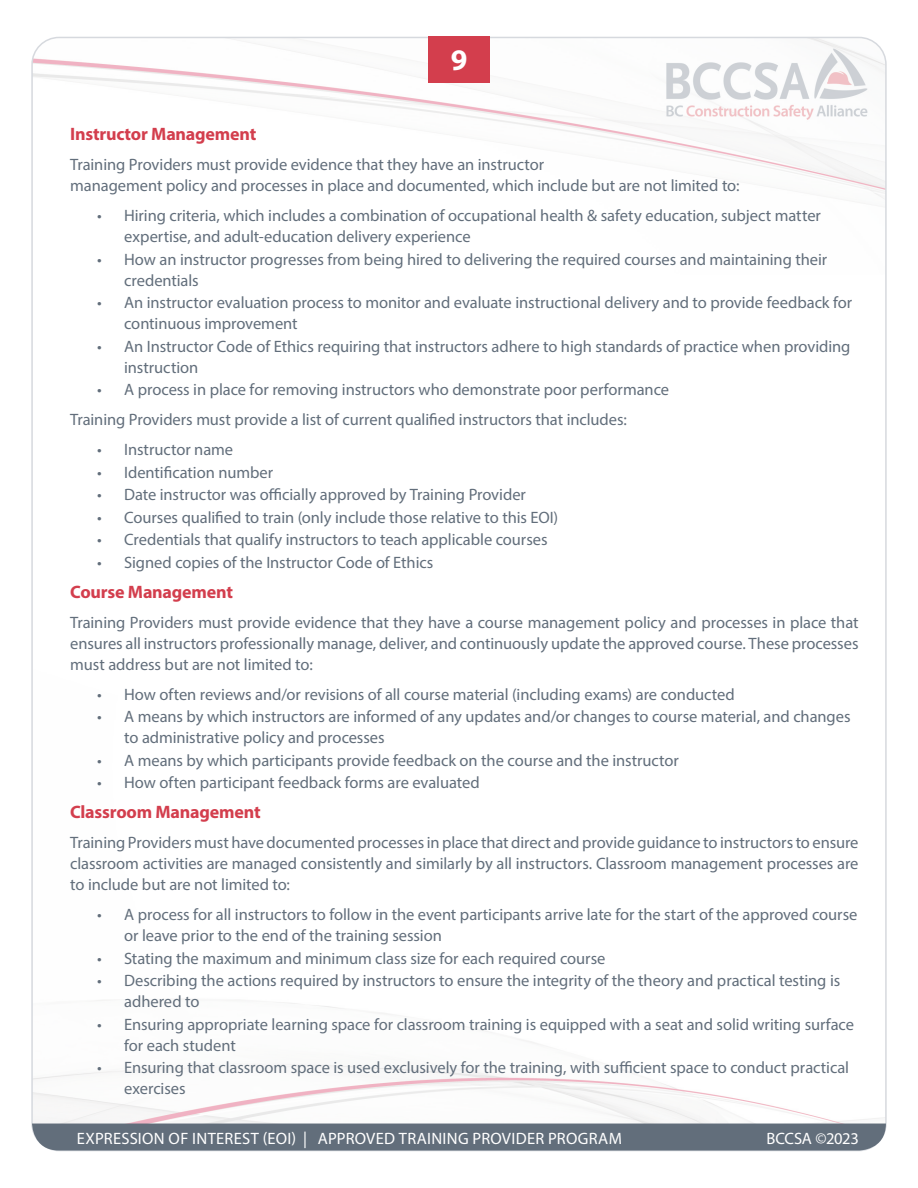
<style>
.page{position:relative;width:918px;height:1188px;background:#fff}
.page>*{position:absolute;margin:0;border:0;box-sizing:border-box;transform-origin:0 0}
.t1{font:700 30px "Myriad Pro";color:#fff}
.t2{font:700 18px "Myriad Pro";letter-spacing:-.01em;color:#d33e4d}
.t3{font:16.5px/21px "Myriad Pro";letter-spacing:-.005em;color:#626e7b;text-align:justify}
.t4{font:16.5px "Myriad Pro";letter-spacing:.015em;color:#fff}
.t5{font:16.5px "Myriad Pro";letter-spacing:-.015em;color:#fff}
</style>
<div class="page">
<img style="left:34px;top:37px;width:850px;height:1087px">
<div style="left:32px;top:1124px;width:854px;height:27px;background:#626e7b"></div>
<div style="left:429px;top:37px;width:61px;height:46px;background:#d33e4d"></div>
<h1 class="t1" style="left:451px;top:40px;width:18px">9</h1>
<p class="t2" style="left:70px;top:122px;width:188px">Instructor Management</p>
<p class="t3" style="left:70px;top:154px;width:476px">Training Providers must provide evidence that they have an instructor</p>
<p class="t3" style="left:70px;top:175px;width:671px">management policy and processes in place and documented, which include but are not limited to:</p>
<p class="t3" style="left:97px;top:205px;width:725px">• Hiring criteria, which includes a combination of occupational health &amp; safety education, subject matter</p>
<p class="t3" style="left:124px;top:226px;width:348px">expertise, and adult-education delivery experience</p>
<p class="t3" style="left:97px;top:248px;width:732px">• How an instructor progresses from being hired to delivering the required courses and maintaining their</p>
<p class="t3" style="left:124px;top:269px;width:76px">credentials</p>
<p class="t3" style="left:97px;top:292px;width:757px">• An instructor evaluation process to monitor and evaluate instructional delivery and to provide feedback for</p>
<p class="t3" style="left:124px;top:313px;width:175px">continuous improvement</p>
<p class="t3" style="left:97px;top:335px;width:755px">• An Instructor Code of Ethics requiring that instructors adhere to high standards of practice when providing</p>
<p class="t3" style="left:124px;top:356px;width:76px">instruction</p>
<p class="t3" style="left:97px;top:379px;width:573px">• A process in place for removing instructors who demonstrate poor performance</p>
<p class="t3" style="left:70px;top:409px;width:558px">Training Providers must provide a list of current qualified instructors that includes:</p>
<p class="t3" style="left:97px;top:439px;width:138px">• Instructor name</p>
<p class="t3" style="left:97px;top:461px;width:177px">• Identification number</p>
<p class="t3" style="left:97px;top:484px;width:430px">• Date instructor was officially approved by Training Provider</p>
<p class="t3" style="left:97px;top:506px;width:462px">• Courses qualified to train (only include those relative to this EOI)</p>
<p class="t3" style="left:97px;top:529px;width:452px">• Credentials that qualify instructors to teach applicable courses</p>
<p class="t3" style="left:97px;top:551px;width:338px">• Signed copies of the Instructor Code of Ethics</p>
<p class="t2" style="left:70px;top:580px;width:164px">Course Management</p>
<p class="t3" style="left:70px;top:611px;width:790px">Training Providers must provide evidence that they have a course management policy and processes in place that ensures all instructors professionally manage, deliver, and continuously update the approved course. These processes must address but are not limited to:</p>
<p class="t3" style="left:97px;top:683px;width:639px">• How often reviews and/or revisions of all course material (including exams) are conducted</p>
<p class="t3" style="left:97px;top:706px;width:755px">• A means by which instructors are informed of any updates and/or changes to course material, and changes</p>
<p class="t3" style="left:124px;top:727px;width:262px">to administrative policy and processes</p>
<p class="t3" style="left:97px;top:749px;width:583px">• A means by which participants provide feedback on the course and the instructor</p>
<p class="t3" style="left:97px;top:772px;width:384px">• How often participant feedback forms are evaluated</p>
<p class="t2" style="left:70px;top:800px;width:192px">Classroom Management</p>
<p class="t3" style="left:70px;top:832px;width:790px">Training Providers must have documented processes in place that direct and provide guidance to instructors to ensure classroom activities are managed consistently and similarly by all instructors. Classroom management processes are to include but are not limited to:</p>
<p class="t3" style="left:97px;top:904px;width:762px">• A process for all instructors to follow in the event participants arrive late for the start of the approved course</p>
<p class="t3" style="left:124px;top:925px;width:319px">or leave prior to the end of the training session</p>
<p class="t3" style="left:97px;top:947px;width:510px">• Stating the maximum and minimum class size for each required course</p>
<p class="t3" style="left:97px;top:970px;width:745px">• Describing the actions required by instructors to ensure the integrity of the theory and practical testing is</p>
<p class="t3" style="left:124px;top:991px;width:77px">adhered to</p>
<p class="t3" style="left:97px;top:1013px;width:758px">• Ensuring appropriate learning space for classroom training is equipped with a seat and solid writing surface</p>
<p class="t3" style="left:124px;top:1034px;width:113px">for each student</p>
<p class="t3" style="left:97px;top:1057px;width:753px">• Ensuring that classroom space is used exclusively for the training, with sufficient space to conduct practical</p>
<p class="t3" style="left:124px;top:1078px;width:63px">exercises</p>
<p class="t4" style="left:77px;top:1128px;width:547px">EXPRESSION OF INTEREST (EOI) | APPROVED TRAINING PROVIDER PROGRAM</p>
<p class="t5" style="left:767px;top:1128px;width:94px">BCCSA ©2023</p>
</div>
